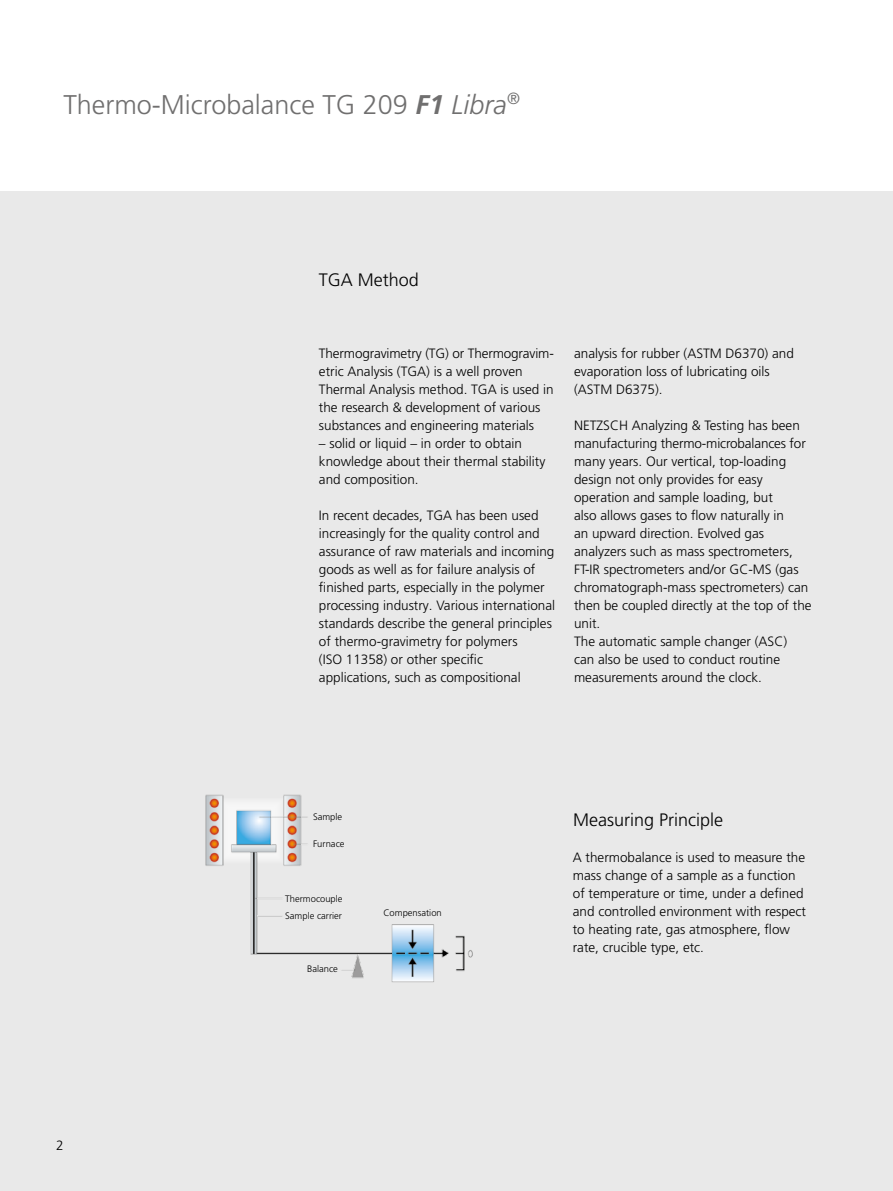
<style>
.page{position:relative;width:893px;height:1191px;background:#fff}
.page>*{position:absolute;margin:0;border:0;box-sizing:border-box;transform-origin:0 0}
.t1{font:300 27px "Frutiger LT Pro";color:#706f6f}
.t2{font:300 18px "Frutiger LT Pro";color:#000}
.t3{font:300 13.5px/18px "Frutiger LT Pro";color:#000}
.t4{font:300 9.45px/17.2px "Frutiger LT Pro";color:#000}
.s1{font-weight:700;font-style:italic}
.s2{font-style:italic}
</style>
<div class="page">
<div style="left:0;top:191px;width:893px;height:1000px;background:#e9e9e9"></div>
<img style="left:205px;top:794px;width:268px;height:189px">
<h1 class="t1" style="left:63px;top:89px;width:458px">Thermo-Microbalance TG 209 <span class="s1">F1</span> <span class="s2">Libra</span><sup>®</sup></h1>
<h2 class="t2" style="left:319px;top:269px;width:102px">TGA Method</h2>
<p class="t3" style="left:319px;top:344px;width:236px">Thermogravimetry (TG) or Thermogravim&shy;etric Analysis (TGA) is a well proven Thermal Analysis method. TGA is used in the research &amp; development of various substances and engineering materials</p>
<p class="t3" style="left:319px;top:434px;width:228px">– solid or liquid – in order to obtain knowledge about their thermal stability and composition.</p>
<p class="t3" style="left:319px;top:506px;width:238px">In recent decades, TGA has been used increasingly for the quality control and assurance of raw materials and incoming goods as well as for failure analysis of finished parts, especially in the polymer processing industry. Various international standards describe the general principles of thermo-gravimetry for polymers<br>(ISO 11358) or other specific applications, such as compositional</p>
<p class="t3" style="left:574px;top:344px;width:221px">analysis for rubber (ASTM D6370) and evaporation loss of lubricating oils (ASTM D6375).</p>
<p class="t3" style="left:574px;top:416px;width:239px">NETZSCH Analyzing &amp; Testing has been manufacturing thermo-microbalances for many years. Our vertical, top-loading design not only provides for easy operation and sample loading, but<br>also allows gases to flow naturally in<br>an upward direction. Evolved gas analyzers such as mass spectrometers, FT-IR spectrometers and/or GC-MS (gas chromatograph-mass spectrometers) can then be coupled directly at the top of the unit.<br>The automatic sample changer (ASC)<br>can also be used to conduct routine measurements around the clock.</p>
<p class="t4" style="left:313px;top:808px;width:31px">Sample</p>
<p class="t4" style="left:313px;top:835px;width:33px">Furnace</p>
<p class="t4" style="left:285px;top:890px;width:59px">Thermocouple<br>Sample carrier</p>
<p class="t4" style="left:307px;top:959px;width:32px">Balance</p>
<p class="t4" style="left:383px;top:904px;width:60px">Compensation</p>
<h2 class="t2" style="left:573px;top:809px;width:152px">Measuring Principle</h2>
<p class="t3" style="left:573px;top:848px;width:235px">A thermobalance is used to measure the mass change of a sample as a function of temperature or time, under a defined and controlled environment with respect to heating rate, gas atmosphere, flow rate, crucible type, etc.</p>
<p class="t3" style="left:56px;top:1136px;width:9px">2</p>
</div>
